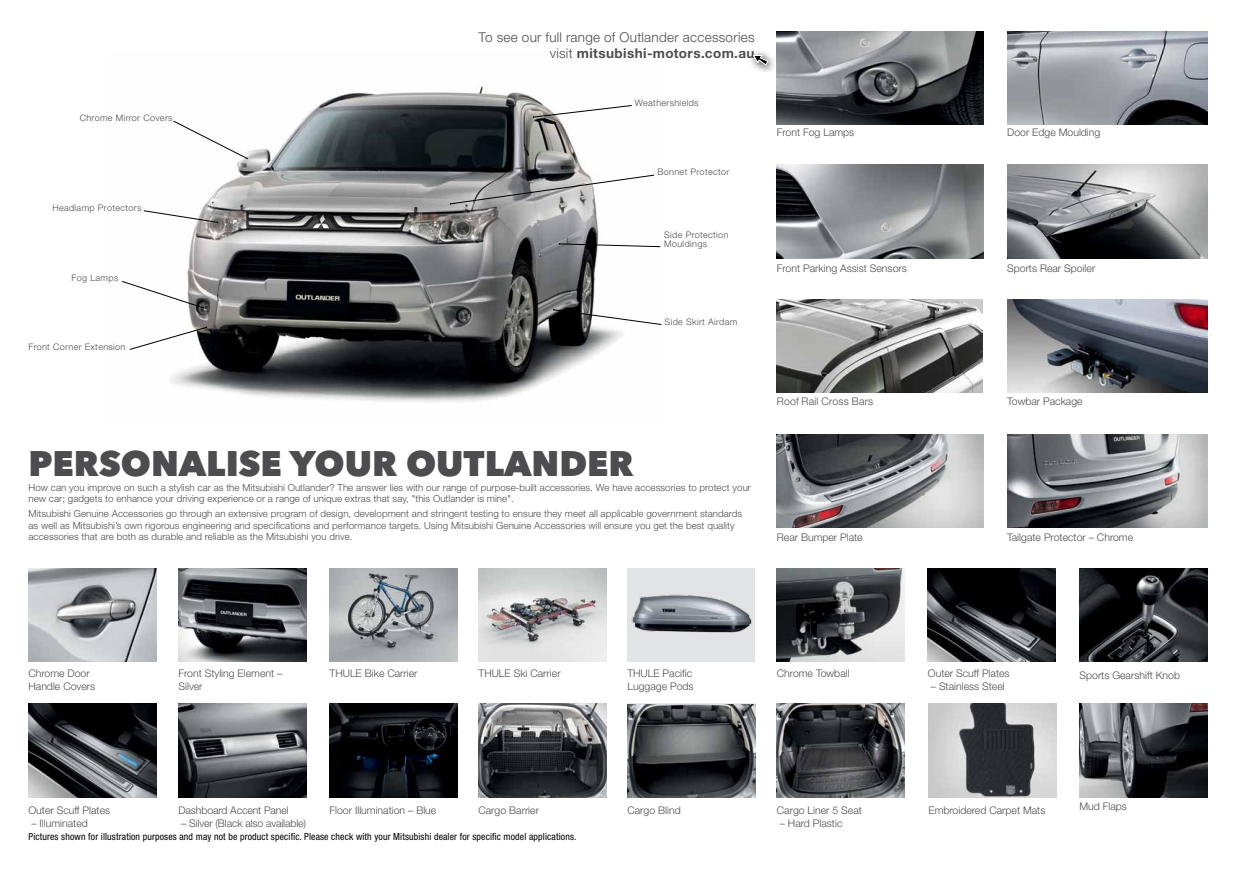
<style>
.page{position:relative;width:1234px;height:872px;background:#fff}
.page>*{position:absolute;margin:0;border:0;box-sizing:border-box;transform-origin:0 0}
.t1{font:800 35.25px "Avenir Next LT Pro";color:#4d4d4f}
.t2{font:300 13.5px/16.5px "Helvetica Neue";letter-spacing:.02em;color:#4d4d4f;text-align:right}
.t3{font:300 10.5px/12.6px "Helvetica Neue";color:#4d4d4f}
.t4{font:300 10.5px "Helvetica Neue";letter-spacing:.02em;color:#4d4d4f}
.t5{font:300 9.75px/11.2px "Helvetica Neue";letter-spacing:.005em;color:#4d4d4f}
.t6{font:condensed 9.75px "Helvetica Neue";letter-spacing:.015em;color:#000}
.t7{font:300 9px/9px "Helvetica Neue";letter-spacing:.04em;color:#4d4d4f}
.s1{font-weight:700}
</style>
<div class="page">
<div style="left:627px;top:568px;width:128px;height:94px;background:#e2e3e4"></div>
<img style="left:631px;top:594px;width:121px;height:39px">
<img style="left:1007px;top:299px;width:199px;height:93px">
<img style="left:776px;top:299px;width:206px;height:93px">
<img style="left:1007px;top:31px;width:199px;height:94px">
<img style="left:1007px;top:165px;width:199px;height:93px">
<img style="left:776px;top:165px;width:207px;height:93px">
<img style="left:170px;top:86px;width:492px;height:317px">
<svg style="left:143px;top:210px;width:75px;height:13px"></svg>
<svg style="left:553px;top:309px;width:108px;height:16px"></svg>
<svg style="left:449px;top:175px;width:205px;height:29px"></svg>
<svg style="left:173px;top:121px;width:75px;height:38px"></svg>
<svg style="left:532px;top:105px;width:100px;height:13px"></svg>
<svg style="left:122px;top:281px;width:82px;height:28px"></svg>
<svg style="left:129px;top:326px;width:78px;height:24px"></svg>
<svg style="left:558px;top:243px;width:102px;height:4px"></svg>
<img style="left:329px;top:568px;width:128px;height:94px">
<img style="left:1079px;top:703px;width:127px;height:94px">
<img style="left:28px;top:568px;width:128px;height:94px">
<img style="left:776px;top:568px;width:128px;height:94px">
<img style="left:1007px;top:434px;width:199px;height:94px">
<img style="left:329px;top:703px;width:128px;height:94px">
<img style="left:627px;top:704px;width:128px;height:93px">
<img style="left:28px;top:703px;width:128px;height:94px">
<img style="left:776px;top:434px;width:207px;height:94px">
<img style="left:927px;top:568px;width:128px;height:94px">
<img style="left:776px;top:703px;width:128px;height:94px">
<img style="left:1079px;top:568px;width:127px;height:94px">
<img style="left:928px;top:703px;width:127px;height:94px">
<img style="left:178px;top:703px;width:128px;height:94px">
<img style="left:478px;top:703px;width:128px;height:94px">
<img style="left:178px;top:568px;width:128px;height:94px">
<img style="left:478px;top:568px;width:128px;height:94px">
<img style="left:776px;top:31px;width:207px;height:94px">
<svg style="left:751px;top:55px;width:23px;height:17px"></svg>
<svg style="left:752px;top:51px;width:22px;height:15px"></svg>
<h2 class="t2" style="left:478px;top:28px;width:277px">To see our full range of Outlander accessories visit <span class="s1">mitsubishi-motors.com.au</span></h2>
<p class="t7" style="left:80px;top:113px;width:94px">Chrome Mirror Covers</p>
<p class="t7" style="left:52px;top:203px;width:91px">Headlamp Protectors</p>
<p class="t7" style="left:72px;top:273px;width:48px">Fog Lamps</p>
<p class="t7" style="left:28px;top:341px;width:98px">Front Corner Extension</p>
<p class="t7" style="left:634px;top:98px;width:65px">Weathershields</p>
<p class="t7" style="left:657px;top:167px;width:73px">Bonnet Protector</p>
<p class="t7" style="left:664px;top:230px;width:66px">Side Protection<br>Mouldings</p>
<p class="t7" style="left:664px;top:317px;width:74px">Side Skirt Airdam</p>
<h1 class="t1" style="left:28px;top:442px;width:290px">PERSONALISE YOUR</h1>
<h1 class="t1" style="left:406px;top:442px;width:227px">OUTLANDER</h1>
<p class="t5" style="left:28px;top:481px;width:724px">How can you improve on such a stylish car as the Mitsubishi Outlander? The answer lies with our range of purpose-built accessories. We have accessories to protect your new car; gadgets to enhance your driving experience or a range of unique extras that say, "this Outlander is mine".</p>
<p class="t5" style="left:28px;top:508px;width:715px">Mitsubishi Genuine Accessories go through an extensive program of design, development and stringent testing to ensure they meet all applicable government standards as well as Mitsubishi’s own rigorous engineering and specifications and performance targets. Using Mitsubishi Genuine Accessories will ensure you get the best quality accessories that are both as durable and reliable as the Mitsubishi you drive.</p>
<p class="t3" style="left:776px;top:126px;width:79px">Front Fog Lamps</p>
<p class="t3" style="left:776px;top:262px;width:131px">Front Parking Assist Sensors</p>
<p class="t3" style="left:1006px;top:126px;width:95px">Door Edge Moulding</p>
<p class="t3" style="left:1006px;top:262px;width:90px">Sports Rear Spoiler</p>
<p class="t4" style="left:776px;top:395px;width:98px">Roof Rail Cross Bars</p>
<p class="t3" style="left:1006px;top:395px;width:77px">Towbar Package</p>
<p class="t3" style="left:776px;top:531px;width:87px">Rear Bumper Plate</p>
<p class="t3" style="left:1006px;top:531px;width:127px">Tailgate Protector – Chrome</p>
<p class="t3" style="left:28px;top:667px;width:68px">Chrome Door<br>Handle Covers</p>
<p class="t3" style="left:178px;top:667px;width:105px">Front Styling Element –</p>
<p class="t3" style="left:776px;top:667px;width:74px">Chrome Towball</p>
<p class="t3" style="left:178px;top:679px;width:26px">Silver</p>
<p class="t3" style="left:329px;top:667px;width:89px">THULE Bike Carrier</p>
<p class="t3" style="left:478px;top:667px;width:84px">THULE Ski Carrier</p>
<p class="t3" style="left:627px;top:667px;width:68px">THULE Pacific<br>Luggage Pods</p>
<p class="t3" style="left:927px;top:667px;width:83px">Outer Scuff Plates</p>
<p class="t3" style="left:930px;top:679px;width:75px">– Stainless Steel</p>
<p class="t3" style="left:1079px;top:669px;width:102px">Sports Gearshift Knob</p>
<p class="t3" style="left:178px;top:804px;width:112px">Dashboard Accent Panel</p>
<p class="t3" style="left:928px;top:804px;width:118px">Embroidered Carpet Mats</p>
<p class="t3" style="left:181px;top:816px;width:126px">– Silver (Black also available)</p>
<p class="t3" style="left:478px;top:804px;width:62px">Cargo Barrier</p>
<p class="t3" style="left:776px;top:804px;width:87px">Cargo Liner 5 Seat</p>
<p class="t3" style="left:779px;top:816px;width:64px">– Hard Plastic</p>
<p class="t3" style="left:28px;top:804px;width:83px">Outer Scuff Plates</p>
<p class="t3" style="left:329px;top:804px;width:108px">Floor Illumination – Blue</p>
<p class="t3" style="left:627px;top:804px;width:55px">Cargo Blind</p>
<p class="t3" style="left:31px;top:816px;width:58px">– Illuminated</p>
<p class="t3" style="left:1079px;top:799px;width:49px">Mud Flaps</p>
<p class="t6" style="left:28px;top:830px;width:549px">Pictures shown for illustration purposes and may not be product specific. Please check with your Mitsubishi dealer for specific model applications.</p>
</div>
